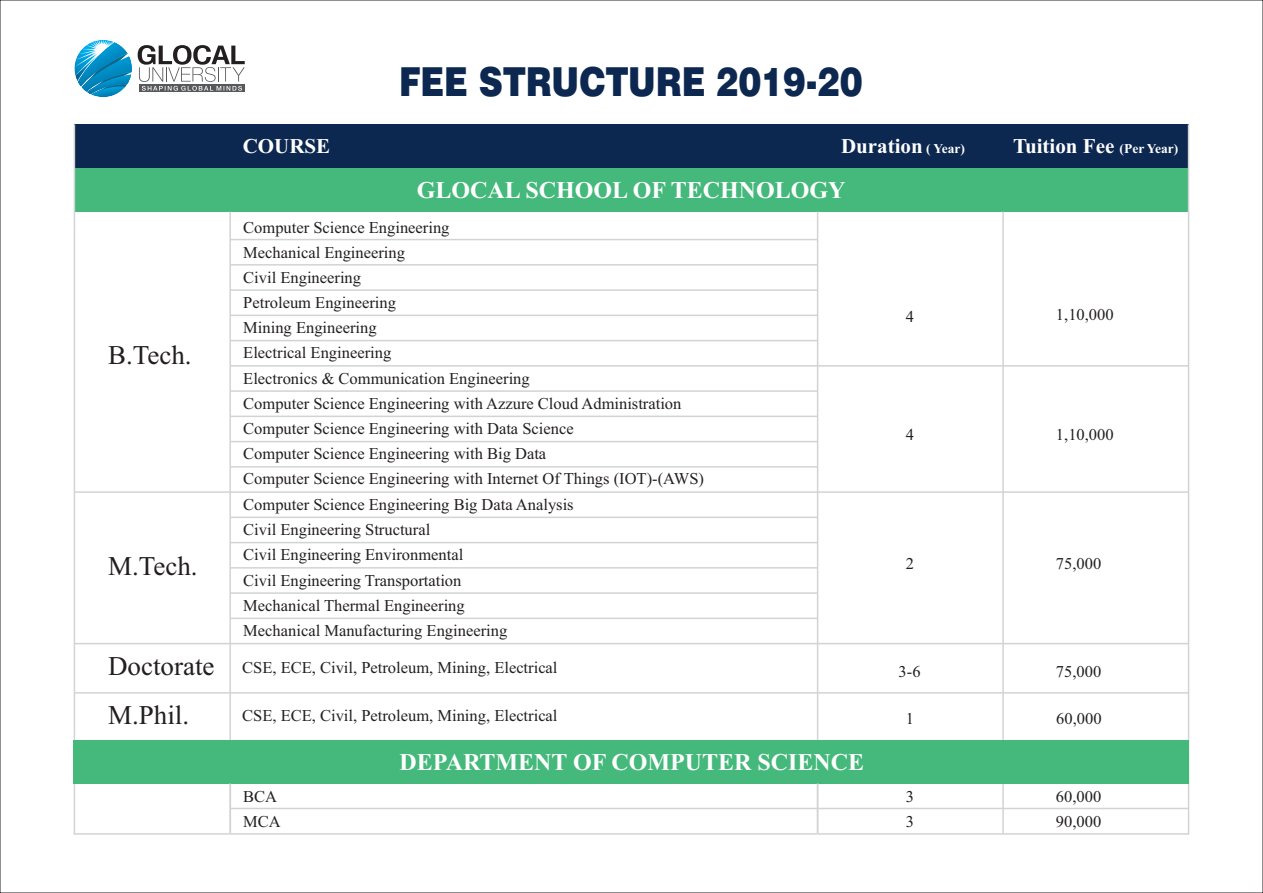
<style>
.page{position:relative;width:1263px;height:893px;background:#fff}
.page>*{position:absolute;margin:0;border:0;box-sizing:border-box;transform-origin:0 0}
.t1{font:900 40.05px "Swiss 721 BT";color:#0d2850;scale:.85 1}
.t2{font:27px/48.6px "Times New Roman";color:#231f20}
.t3{font:700 24px "Times New Roman";color:#fff}
.t4{font:700 21px "Times New Roman";color:#fff}
.t5{font:16.5px/25.2px "Times New Roman";color:#231f20}
.s1{font-size:13.5px}
</style>
<div class="page">
<div style="left:74px;top:168px;width:1114px;height:44px;background:#44b97b"></div>
<div style="left:139px;top:85px;width:106px;height:7px;background:#58595b"></div>
<svg style="left:138px;top:45px;width:107px;height:46px"></svg>
<svg style="left:74px;top:40px;width:58px;height:57px"></svg>
<div style="left:74px;top:124px;width:744px;height:44px;background:#0d2850"></div>
<div style="left:1003px;top:124px;width:185px;height:44px;background:#0d2850"></div>
<div style="left:818px;top:124px;width:185px;height:44px;background:#0d2850"></div>
<hr style="left:1188px;top:124px;width:1px;height:711px;background:#d1d3d4">
<hr style="left:817px;top:212px;width:1px;height:528px;background:#d1d3d4">
<hr style="left:229px;top:212px;width:2px;height:528px;background:#d1d3d4">
<hr style="left:1002px;top:212px;width:2px;height:621px;background:#d1d3d4">
<hr style="left:74px;top:124px;width:1px;height:710px;background:#d1d3d4">
<hr style="left:231px;top:390px;width:587px;height:2px;background:#d1d3d4">
<hr style="left:231px;top:416px;width:587px;height:1px;background:#d1d3d4">
<hr style="left:231px;top:441px;width:587px;height:1px;background:#d1d3d4">
<hr style="left:231px;top:466px;width:587px;height:2px;background:#d1d3d4">
<hr style="left:74px;top:491px;width:1114px;height:2px;background:#d1d3d4">
<hr style="left:74px;top:643px;width:1114px;height:1px;background:#d1d3d4">
<hr style="left:231px;top:517px;width:587px;height:1px;background:#d1d3d4">
<hr style="left:231px;top:542px;width:587px;height:1px;background:#d1d3d4">
<hr style="left:231px;top:567px;width:587px;height:2px;background:#d1d3d4">
<hr style="left:231px;top:592px;width:587px;height:2px;background:#d1d3d4">
<hr style="left:231px;top:618px;width:587px;height:1px;background:#d1d3d4">
<hr style="left:231px;top:808px;width:957px;height:1px;background:#d1d3d4">
<hr style="left:231px;top:239px;width:587px;height:1px;background:#d1d3d4">
<hr style="left:231px;top:264px;width:587px;height:2px;background:#d1d3d4">
<hr style="left:231px;top:289px;width:587px;height:2px;background:#d1d3d4">
<hr style="left:231px;top:315px;width:587px;height:1px;background:#d1d3d4">
<hr style="left:231px;top:340px;width:587px;height:1px;background:#d1d3d4">
<hr style="left:231px;top:365px;width:957px;height:2px;background:#d1d3d4">
<div style="left:74px;top:740px;width:1115px;height:43px;background:#44b97b"></div>
<hr style="left:74px;top:692px;width:1114px;height:2px;background:#d1d3d4">
<hr style="left:74px;top:833px;width:1114px;height:2px;background:#d1d3d4">
<hr style="left:230px;top:783px;width:1px;height:50px;background:#d1d3d4">
<hr style="left:817px;top:783px;width:1px;height:50px;background:#d1d3d4">
<h2 class="t2" style="left:108px;top:333px;width:85px">B.Tech.</h2>
<h2 class="t2" style="left:108px;top:545px;width:91px">M.Tech.</h2>
<p class="t4" style="left:243px;top:139px;width:89px">COURSE</p>
<h1 class="t1" style="left:399px;top:66px;width:546px">FEE STRUCTURE 2019-20</h1>
<p class="t4" style="left:841px;top:139px;width:125px">Duration <span class="s1">( Year)</span></p>
<p class="t4" style="left:1013px;top:139px;width:167px">Tuition Fee <span class="s1">(Per Year)</span></p>
<h3 class="t3" style="left:417px;top:182px;width:430px">GLOCAL SCHOOL OF TECHNOLOGY</h3>
<p class="t5" style="left:243px;top:216px;width:462px">Computer Science Engineering<br>Mechanical Engineering<br>Civil Engineering<br>Petroleum Engineering<br>Mining Engineering<br>Electrical Engineering<br>Electronics &amp; Communication Engineering<br>Computer Science Engineering with Azzure Cloud Administration Computer Science Engineering with Data Science<br>Computer Science Engineering with Big Data<br>Computer Science Engineering with Internet Of Things (IOT)-(AWS)</p>
<p class="t5" style="left:243px;top:494px;width:332px">Computer Science Engineering Big Data Analysis Civil Engineering Structural<br>Civil Engineering Environmental<br>Civil Engineering Transportation<br>Mechanical Thermal Engineering<br>Mechanical Manufacturing Engineering</p>
<p class="t5" style="left:906px;top:305px;width:10px">4</p>
<p class="t5" style="left:1056px;top:303px;width:59px">1,10,000</p>
<p class="t5" style="left:906px;top:423px;width:10px">4</p>
<p class="t5" style="left:1056px;top:423px;width:59px">1,10,000</p>
<p class="t5" style="left:906px;top:553px;width:10px">2</p>
<p class="t5" style="left:1056px;top:553px;width:47px">75,000</p>
<h2 class="t2" style="left:108px;top:644px;width:108px">Doctorate<br>M.Phil.</h2>
<p class="t5" style="left:242px;top:656px;width:317px">CSE, ECE, Civil, Petroleum, Mining, Electrical</p>
<p class="t5" style="left:242px;top:705px;width:317px">CSE, ECE, Civil, Petroleum, Mining, Electrical</p>
<p class="t5" style="left:243px;top:785px;width:39px">BCA<br>MCA</p>
<h3 class="t3" style="left:399px;top:753px;width:466px">DEPARTMENT OF COMPUTER SCIENCE</h3>
<p class="t5" style="left:899px;top:660px;width:23px">3-6</p>
<p class="t5" style="left:1056px;top:660px;width:47px">75,000</p>
<p class="t5" style="left:906px;top:707px;width:10px">1</p>
<p class="t5" style="left:1056px;top:707px;width:47px">60,000</p>
<p class="t5" style="left:906px;top:785px;width:10px">3<br>3</p>
<p class="t5" style="left:1056px;top:785px;width:47px">60,000<br>90,000</p>
</div>
